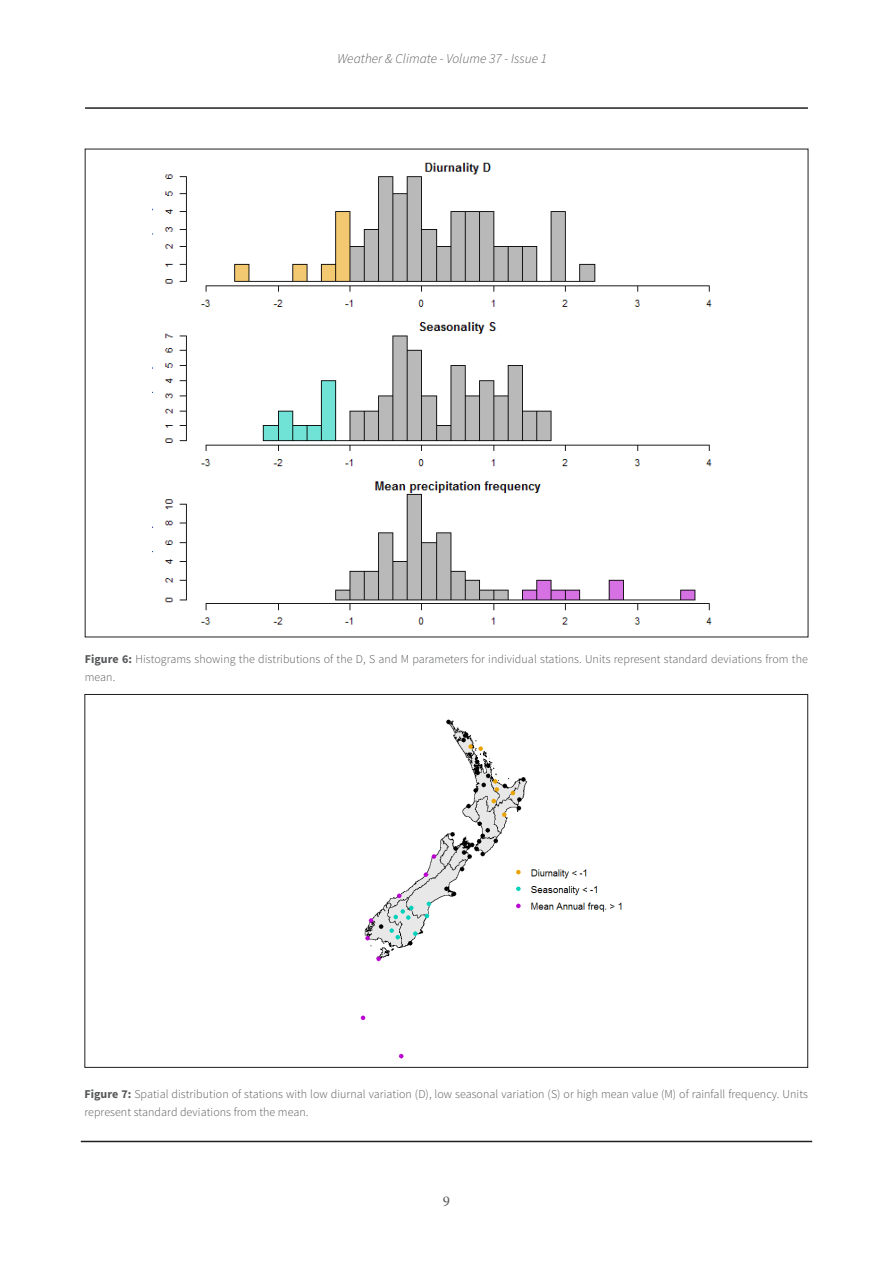
<style>
.page{position:relative;width:893px;height:1263px;background:#fff}
.page>*{position:absolute;margin:0;border:0;box-sizing:border-box;transform-origin:0 0}
.t1{font:15px "Minion Pro";color:#57585a}
.t2{font:italic 300 13.5px "Source Sans Pro";letter-spacing:.005em;color:#57585a}
.Captions{font:300 12px/18px "Source Sans Pro";letter-spacing:.005em;color:#57585a}
.s1{font-weight:700}
</style>
<div class="page">
<hr style="left:85px;top:107px;width:723px;height:2px;background:#231f20">
<hr style="left:81px;top:1141px;width:731px;height:1px;background:#231f20">
<img style="left:152px;top:162px;width:560px;height:463px">
<img style="left:360px;top:719px;width:262px;height:340px">
<p class="t2" style="left:337px;top:51px;width:211px">Weather &amp; Climate - Volume 37 - Issue 1</p>
<p class="Captions" style="left:85px;top:650px;width:725px"><span class="s1">Figure 6:</span> Histograms showing the distributions of the D, S and M parameters for individual stations. Units represent standard deviations from the mean.</p>
<p class="Captions" style="left:84px;top:1085px;width:725px"><span class="s1">Figure 7:</span> Spatial distribution of stations with low diurnal variation (D), low seasonal variation (S) or high mean value (M) of rainfall frequency. Units represent standard deviations from the mean.</p>
<p class="t1" style="left:443px;top:1191px;width:9px">9</p>
</div>
